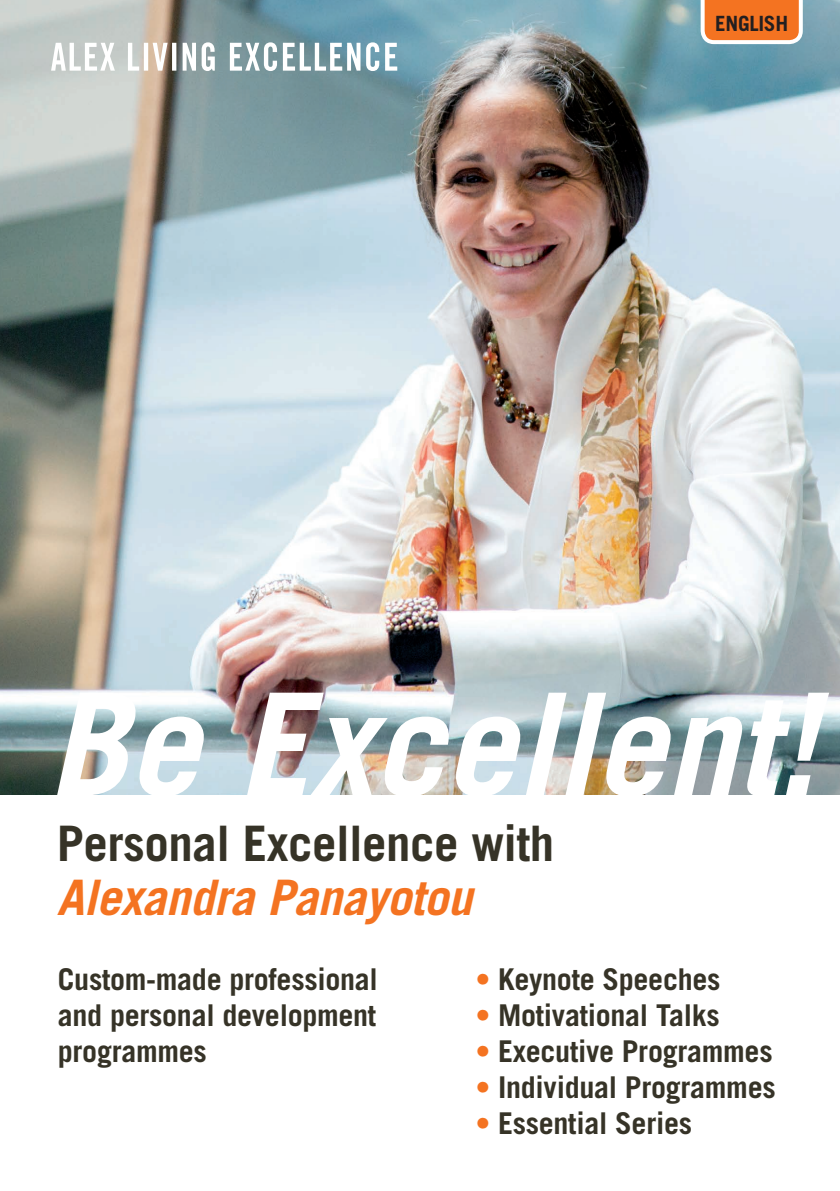
<style>
.page{position:relative;width:840px;height:1191px;background:#fff}
.page>*{position:absolute;margin:0;border:0;box-sizing:border-box;transform-origin:0 0}
.t1{font:italic 700 142.2px "Trade Gothic LT Std";color:#fff}
.t2{font:700 49px/54px "Trade Gothic LT Std";letter-spacing:-.01em;color:#363327}
.t3{font:700 30px/36px "Trade Gothic LT Std";letter-spacing:-.01em;color:#363327;text-align:justify}
.t4{font:700 21px "Trade Gothic LT Std";letter-spacing:-.015em;color:#231f20}
.s1{font-style:italic;color:#f47321}
.s2{color:#f47321}
</style>
<div class="page">
<img style="left:0;top:0;width:839px;height:794px">
<svg style="left:51px;top:42px;width:346px;height:29px"></svg>
<svg style="left:698px;top:0;width:106px;height:46px;background:#e98a4d"></svg>
<p class="t4" style="left:714px;top:10px;width:74px">ENGLISH</p>
<p class="t1" style="left:48px;top:657px;width:768px">Be Excellent!</p>
<p class="t2" style="left:57px;top:816px;width:499px">Personal Excellence with<br><span class="s1">Alexandra Panayotou</span></p>
<p class="t3" style="left:58px;top:961px;width:321px">Custom-made professional and personal development programmes</p>
<p class="t3" style="left:475px;top:961px;width:246px"><span class="s2">•</span> Keynote Speeches</p>
<p class="t3" style="left:475px;top:997px;width:246px"><span class="s2">•</span> Motivational Talks</p>
<p class="t3" style="left:475px;top:1033px;width:298px"><span class="s2">•</span> Executive Programmes</p>
<p class="t3" style="left:475px;top:1069px;width:302px"><span class="s2">•</span> Individual Programmes</p>
<p class="t3" style="left:475px;top:1105px;width:218px"><span class="s2">•</span> Essential Series</p>
</div>
